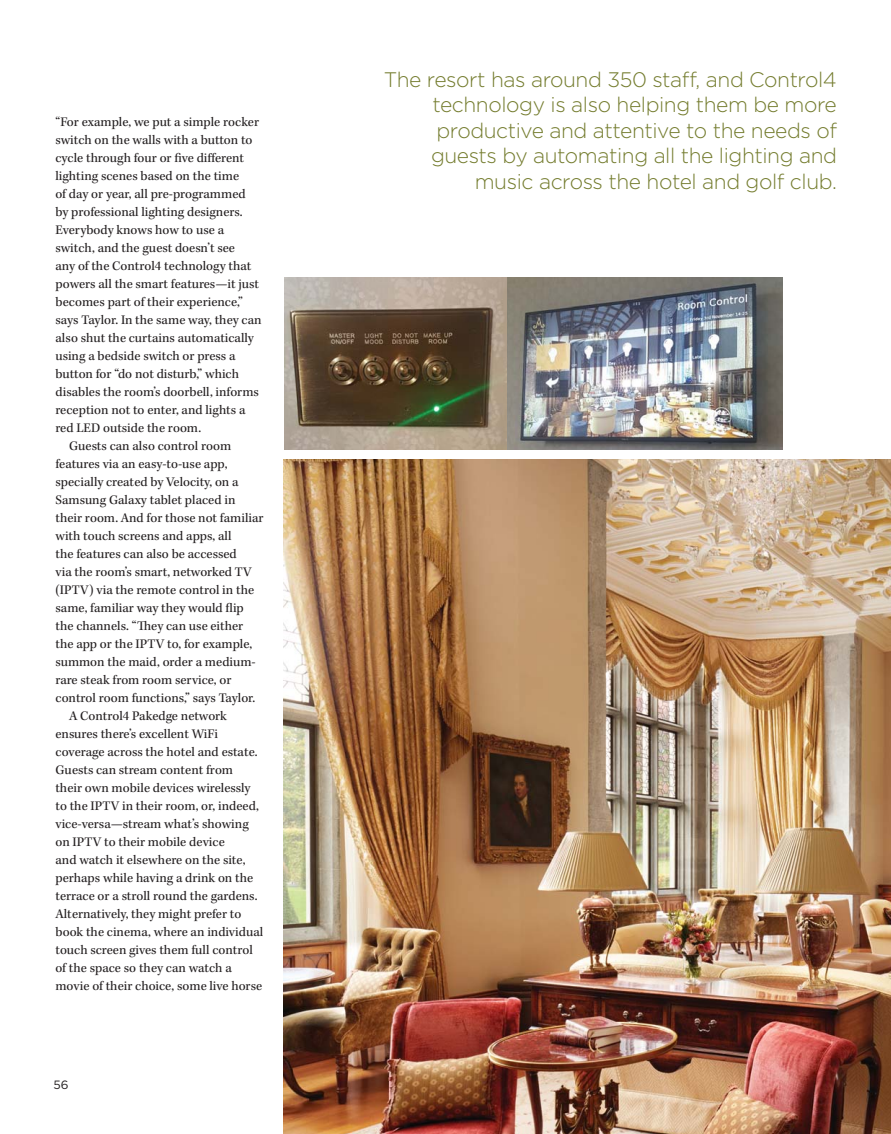
<style>
.page{position:relative;width:891px;height:1134px;background:#fff}
.page>*{position:absolute;margin:0;border:0;box-sizing:border-box;transform-origin:0 0}
.t1{font:300 21px/25.5px "Gotham";letter-spacing:-.02em;color:#747c2e;text-align:right}
.t2{font:13.5px "Kepler Std";color:#231f20}
.t3{font:12px "Gotham";color:#231f20}
</style>
<div class="page">
<img style="left:507px;top:278px;width:276px;height:171px">
<img style="left:284px;top:278px;width:223px;height:171px">
<img style="left:284px;top:459px;width:607px;height:675px">
<p class="t2" style="left:56px;top:116px;width:205px">“For example, we put a simple rocker</p>
<p class="t2" style="left:56px;top:134px;width:199px">switch on the walls with a button to</p>
<p class="t2" style="left:56px;top:152px;width:190px">cycle through four or five different</p>
<p class="t2" style="left:56px;top:170px;width:185px">lighting scenes based on the time</p>
<p class="t2" style="left:56px;top:188px;width:192px">of day or year, all pre-programmed</p>
<p class="t2" style="left:56px;top:206px;width:189px">by professional lighting designers.</p>
<p class="t2" style="left:56px;top:224px;width:170px">Everybody knows how to use a</p>
<p class="t2" style="left:56px;top:242px;width:181px">switch, and the guest doesn’t see</p>
<p class="t2" style="left:56px;top:260px;width:197px">any of the Control4 technology that</p>
<p class="t2" style="left:56px;top:278px;width:205px">powers all the smart features—it just</p>
<p class="t2" style="left:56px;top:296px;width:189px">becomes part of their experience,”</p>
<p class="t2" style="left:56px;top:314px;width:208px">says Taylor. In the same way, they can</p>
<p class="t2" style="left:56px;top:332px;width:200px">also shut the curtains automatically</p>
<p class="t2" style="left:56px;top:350px;width:182px">using a bedside switch or press a</p>
<p class="t2" style="left:56px;top:368px;width:185px">button for “do not disturb,” which</p>
<p class="t2" style="left:56px;top:386px;width:205px">disables the room’s doorbell, informs</p>
<p class="t2" style="left:56px;top:404px;width:192px">reception not to enter, and lights a</p>
<p class="t2" style="left:56px;top:422px;width:147px">red LED outside the room.</p>
<p class="t2" style="left:69px;top:440px;width:164px">Guests can also control room</p>
<p class="t2" style="left:56px;top:458px;width:174px">features via an easy-to-use app,</p>
<p class="t2" style="left:56px;top:476px;width:185px">specially created by Velocity, on a</p>
<p class="t2" style="left:56px;top:494px;width:181px">Samsung Galaxy tablet placed in</p>
<p class="t2" style="left:56px;top:512px;width:210px">their room. And for those not familiar</p>
<p class="t2" style="left:56px;top:530px;width:178px">with touch screens and apps, all</p>
<p class="t2" style="left:56px;top:548px;width:183px">the features can also be accessed</p>
<p class="t2" style="left:56px;top:566px;width:198px">via the room’s smart, networked TV</p>
<p class="t2" style="left:56px;top:584px;width:200px">(IPTV) via the remote control in the</p>
<p class="t2" style="left:56px;top:602px;width:190px">same, familiar way they would flip</p>
<p class="t2" style="left:56px;top:620px;width:189px">the channels. “They can use either</p>
<p class="t2" style="left:56px;top:638px;width:198px">the app or the IPTV to, for example,</p>
<p class="t2" style="left:56px;top:656px;width:202px">summon the maid, order a medium-</p>
<p class="t2" style="left:56px;top:674px;width:178px">rare steak from room service, or</p>
<p class="t2" style="left:56px;top:692px;width:201px">control room functions,” says Taylor.</p>
<p class="t2" style="left:69px;top:710px;width:159px">A Control4 Pakedge network</p>
<p class="t2" style="left:56px;top:728px;width:164px">ensures there’s excellent WiFi</p>
<p class="t2" style="left:56px;top:746px;width:204px">coverage across the hotel and estate.</p>
<p class="t2" style="left:56px;top:764px;width:179px">Guests can stream content from</p>
<p class="t2" style="left:56px;top:782px;width:197px">their own mobile devices wirelessly</p>
<p class="t2" style="left:56px;top:800px;width:205px">to the IPTV in their room, or, indeed,</p>
<p class="t2" style="left:56px;top:818px;width:195px">vice-versa—stream what’s showing</p>
<p class="t2" style="left:56px;top:836px;width:171px">on IPTV to their mobile device</p>
<p class="t2" style="left:56px;top:854px;width:192px">and watch it elsewhere on the site,</p>
<p class="t2" style="left:56px;top:872px;width:199px">perhaps while having a drink on the</p>
<p class="t2" style="left:56px;top:890px;width:203px">terrace or a stroll round the gardens.</p>
<p class="t2" style="left:56px;top:908px;width:187px">Alternatively, they might prefer to</p>
<p class="t2" style="left:56px;top:926px;width:209px">book the cinema, where an individual</p>
<p class="t2" style="left:56px;top:944px;width:199px">touch screen gives them full control</p>
<p class="t2" style="left:56px;top:962px;width:178px">of the space so they can watch a</p>
<p class="t2" style="left:56px;top:980px;width:208px">movie of their choice, some live horse</p>
<p class="t3" style="left:54px;top:1079px;width:17px">56</p>
<h1 class="t1" style="left:384px;top:68px;width:455px">The resort has around 350 staff, and Control4 technology is also helping them be more productive and attentive to the needs of guests by automating all the lighting and music across the hotel and golf club.</h1>
</div>
